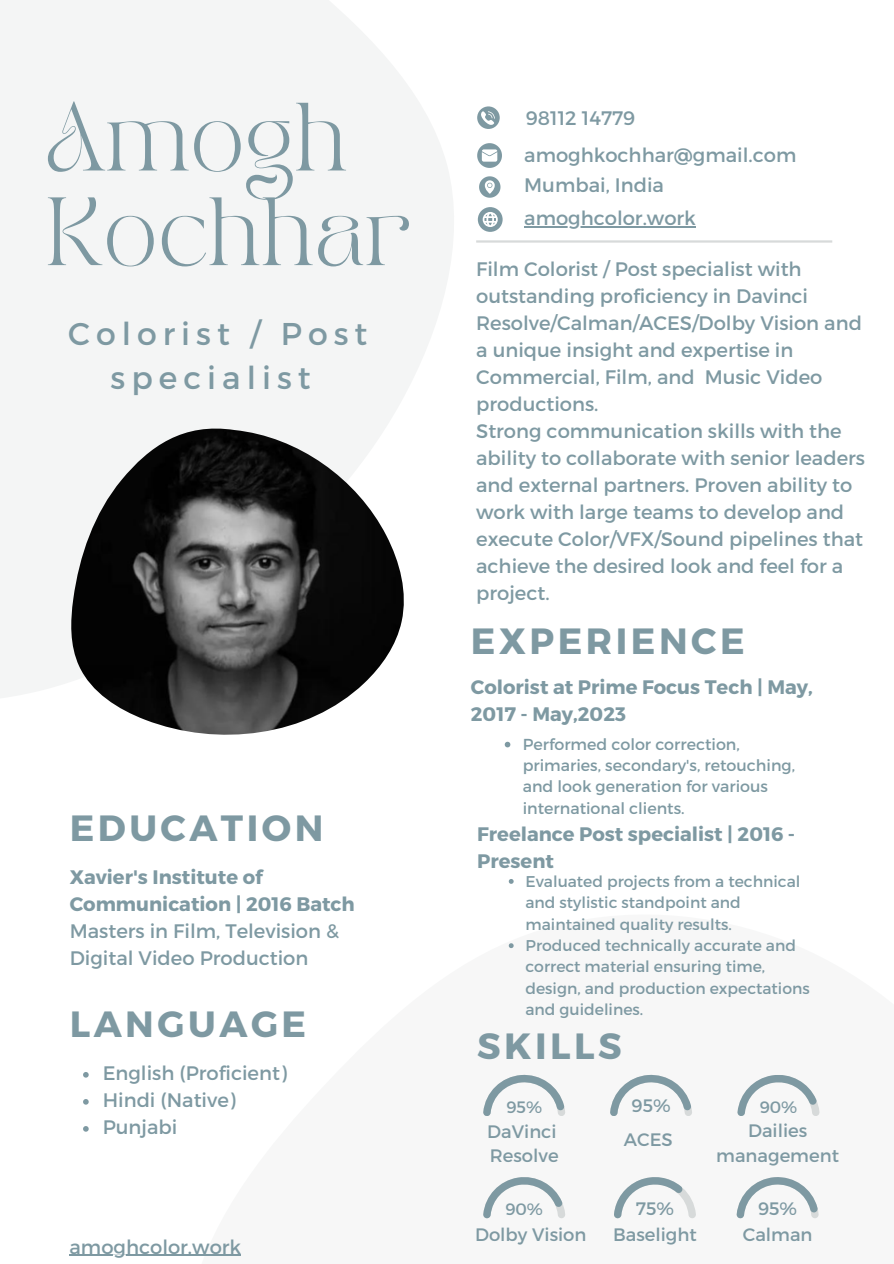
<style>
.page{position:relative;width:894px;height:1264px;background:#fff}
.page>*{position:absolute;margin:0;border:0;box-sizing:border-box;transform-origin:0 0}
.t1{font:67.65px "TAN PEARL Regular";color:#7e99a2}
.t2{font:700 36.45px "Montserrat";letter-spacing:.095em;color:#7e99a2}
.t3{font:31.5px/44px "Montserrat";letter-spacing:.19em;color:#7e99a2;text-align:center}
.t4{font:19.5px/27px "Montserrat";color:#7e99a2}
.t5{font:700 19.5px/27px "Montserrat";color:#7e99a2}
.t6{font:18px "Montserrat";color:#7e99a2}
.t7{font:16.5px "Montserrat";color:#7e99a2}
.t8{font:15.9px/21.5px "Montserrat";color:#7e99a2}
.t9{font:15.6px/21.5px "Montserrat";color:#7e99a2}
</style>
<div class="page">
<svg style="left:0;top:0;width:511px;height:748px;fill:#f4f5f5"></svg>
<img style="left:71px;top:422px;width:333px;height:325px">
<svg style="left:477px;top:106px;width:22px;height:23px"></svg>
<svg style="left:477px;top:143px;width:25px;height:25px"></svg>
<hr style="left:476px;top:240px;width:356px;height:3px;background:#d7dada">
<svg style="left:483px;top:1074px;width:82px;height:42px"></svg>
<svg style="left:610px;top:1074px;width:82px;height:42px"></svg>
<svg style="left:736px;top:1177px;width:82px;height:41px"></svg>
<svg style="left:737px;top:1075px;width:82px;height:41px"></svg>
<svg style="left:483px;top:1177px;width:82px;height:41px"></svg>
<svg style="left:614px;top:1177px;width:82px;height:41px"></svg>
<svg style="left:477px;top:207px;width:25px;height:25px"></svg>
<svg style="left:479px;top:176px;width:21px;height:22px"></svg>
<svg style="left:83px;top:1072px;width:6px;height:5px"></svg>
<svg style="left:83px;top:1099px;width:6px;height:5px"></svg>
<svg style="left:83px;top:1126px;width:6px;height:5px"></svg>
<svg style="left:508px;top:879px;width:5px;height:4px"></svg>
<svg style="left:508px;top:943px;width:5px;height:5px"></svg>
<svg style="left:504px;top:741px;width:6px;height:6px"></svg>
<hr style="left:524px;top:226px;width:171px;height:2px;background:#7e99a2">
<hr style="left:69px;top:1254px;width:172px;height:1px;background:#7e99a2">
<p class="t1" style="left:46px;top:101px;width:303px">Amogh</p>
<p class="t1" style="left:46px;top:196px;width:366px">Kochhar</p>
<p class="t3" style="left:68px;top:310px;width:301px">Colorist / Post specialist</p>
<p class="t2" style="left:70px;top:804px;width:255px">EDUCATION</p>
<p class="t5" style="left:70px;top:862px;width:286px">Xavier's Institute of<br>Communication | 2016 Batch</p>
<p class="t4" style="left:70px;top:916px;width:271px">Masters in Film, Television &amp;<br>Digital Video Production</p>
<p class="t2" style="left:70px;top:1000px;width:238px">LANGUAGE</p>
<p class="t4" style="left:103px;top:1058px;width:185px">English (Proficient)</p>
<p class="t4" style="left:103px;top:1085px;width:134px">Hindi (Native)</p>
<p class="t4" style="left:103px;top:1112px;width:76px">Punjabi</p>
<p class="t4" style="left:69px;top:1232px;width:173px">amoghcolor.work</p>
<p class="t4" style="left:525px;top:103px;width:111px">98112 14779</p>
<p class="t4" style="left:524px;top:141px;width:273px">amoghkochhar@gmail.com</p>
<p class="t4" style="left:524px;top:171px;width:141px">Mumbai, India</p>
<p class="t4" style="left:524px;top:204px;width:173px">amoghcolor.work</p>
<p class="t4" style="left:476px;top:254px;width:387px">Film Colorist / Post specialist with outstanding proficiency in Davinci<br>Resolve/Calman/ACES/Dolby Vision and a unique insight and expertise in<br>Commercial, Film, and Music Video productions.</p>
<p class="t4" style="left:476px;top:416px;width:390px">Strong communication skills with the ability to collaborate with senior leaders and external partners. Proven ability to work with large teams to develop and execute Color/VFX/Sound pipelines that achieve the desired look and feel for a project.</p>
<p class="t2" style="left:471px;top:617px;width:275px">EXPERIENCE</p>
<p class="t5" style="left:471px;top:672px;width:343px">Colorist at Prime Focus Tech | May,<br>2017 - May,2023</p>
<p class="t8" style="left:522px;top:732px;width:274px">Performed color correction, primaries, secondary's, retouching, and look generation for various international clients.</p>
<p class="t5" style="left:477px;top:819px;width:319px">Freelance Post specialist | 2016 -<br>Present</p>
<p class="t9" style="left:525px;top:869px;width:276px">Evaluated projects from a technical and stylistic standpoint and maintained quality results.</p>
<p class="t9" style="left:525px;top:934px;width:286px">Produced technically accurate and correct material ensuring time, design, and production expectations and guidelines.</p>
<p class="t2" style="left:477px;top:1021px;width:146px">SKILLS</p>
<p class="t7" style="left:506px;top:1096px;width:37px">95%</p>
<p class="t6" style="left:631px;top:1094px;width:41px">95%</p>
<p class="t6" style="left:487px;top:1119px;width:71px">DaVinci</p>
<p class="t6" style="left:489px;top:1144px;width:70px">Resolve</p>
<p class="t6" style="left:623px;top:1127px;width:50px">ACES</p>
<p class="t7" style="left:505px;top:1198px;width:39px">90%</p>
<p class="t6" style="left:635px;top:1196px;width:40px">75%</p>
<p class="t7" style="left:759px;top:1096px;width:39px">90%</p>
<p class="t6" style="left:747px;top:1118px;width:61px">Dailies</p>
<p class="t6" style="left:716px;top:1143px;width:124px">management</p>
<p class="t6" style="left:758px;top:1196px;width:41px">95%</p>
<p class="t6" style="left:475px;top:1222px;width:113px">Dolby Vision</p>
<p class="t6" style="left:742px;top:1222px;width:71px">Calman</p>
<p class="t6" style="left:613px;top:1222px;width:85px">Baselight</p>
</div>
